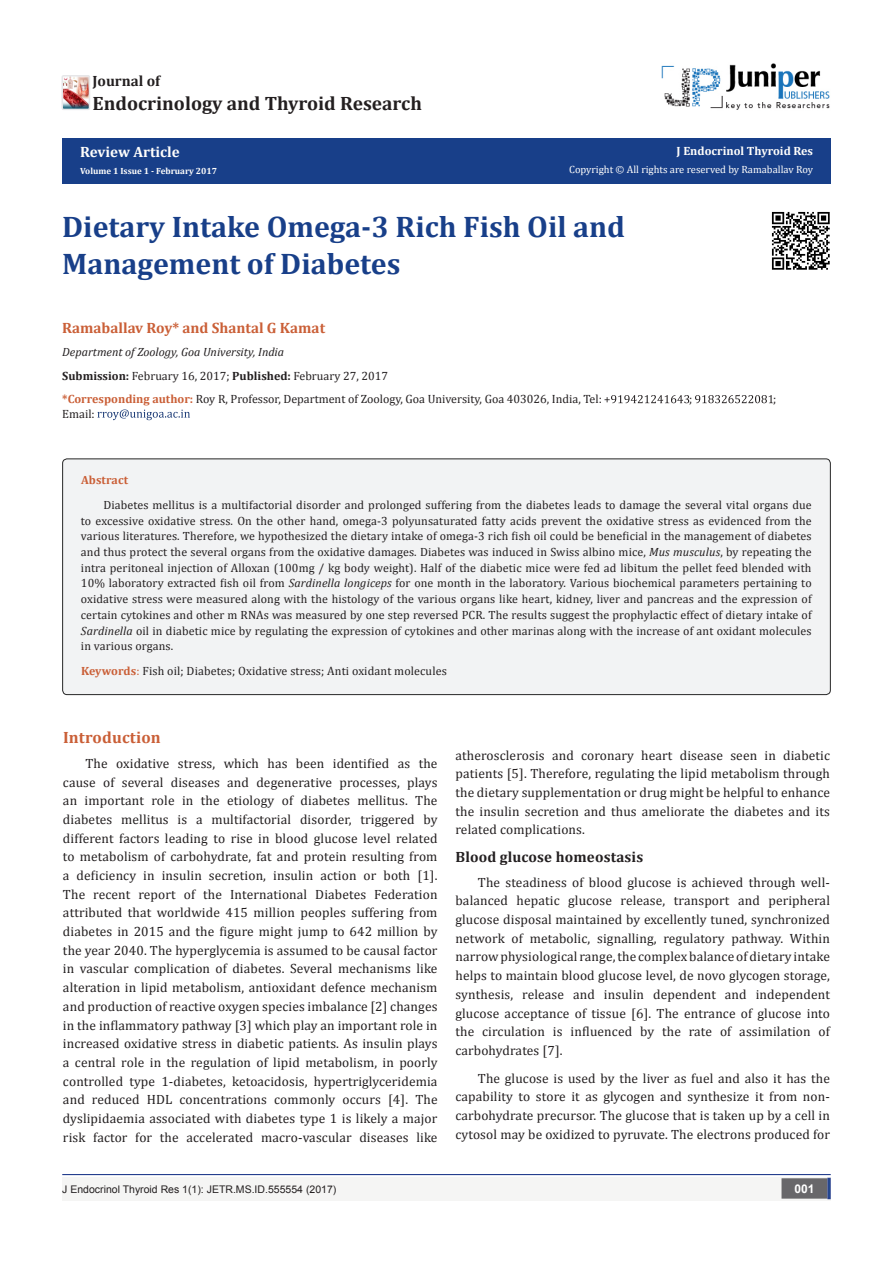
<style>
.page{position:relative;width:893px;height:1263px;background:#fff}
.page>*{position:absolute;margin:0;border:0;box-sizing:border-box;transform-origin:0 0}
.t1{font:700 29.85px/37.3px "Cambria";color:#183f89}
.t2{font:700 19.5px "Cambria";color:#231f20}
.t3{font:700 16.35px "Cambria";letter-spacing:.01em;color:#ca5f37}
.t4{font:700 15px "Cambria";letter-spacing:.01em;color:#231f20}
.t5{font:700 15px "Cambria";color:#ca5f37}
.t6{font:700 15px "Cambria";color:#fffefc}
.t7{font:13.5px/18.8px "Cambria";letter-spacing:.01em;color:#231f20;text-align:justify}
.t8{font:12px/15.8px "Cambria";color:#231f20}
.t9{font:700 12px "Cambria";color:#fffefc}
.t10{font:700 12px "Cambria";letter-spacing:.01em;color:#ca5f37}
.t11{font:700 12px "Arial";color:#fff}
.t12{font:10.5px "Arial";color:#231f20}
.t13{font:10.5px "Cambria";color:#fffefc}
.t14{font:700 9px "Cambria";color:#fffefc}
.s1{font-style:italic}
.s2{font-weight:700}
.s3{font-weight:700;color:#ca5f37}
.s4{color:#ca5f37}
</style>
<div class="page">
<div style="left:62px;top:138px;width:769px;height:45px;background:#183f89"></div>
<svg style="left:604px;top:395px;width:85px;height:8px"></svg>
<svg style="left:695px;top:395px;width:78px;height:8px"></svg>
<svg style="left:97px;top:409px;width:93px;height:11px"></svg>
<div style="left:63px;top:459px;width:767px;height:236px;background:#f2f3f4;border-radius:4px"></div>
<div style="left:62px;top:458px;width:769px;height:237px;border:1px solid #262626;border-radius:4px"></div>
<img style="left:662px;top:63px;width:168px;height:47px">
<div style="left:62px;top:1177px;width:393px;height:24px;background:#f5f5f4"></div>
<div style="left:455px;top:1177px;width:376px;height:24px;background:#f5f5f4"></div>
<div style="left:782px;top:1179px;width:45px;height:19px;background:#68676a"></div>
<div style="left:781px;top:1178px;width:46px;height:20px;border:2px solid #68676a"></div>
<svg style="left:827px;top:1178px;width:4px;height:21px"></svg>
<hr style="left:62px;top:1174px;width:769px;height:1px;background:#253f8e">
<img style="left:65px;top:78px;width:22px;height:29px">
<div style="left:62px;top:75px;width:28px;height:35px;border:2px solid #e6e7e9"></div>
<img style="left:771px;top:211px;width:59px;height:59px">
<p class="t4" style="left:92px;top:70px;width:69px">Journal of</p>
<h2 class="t2" style="left:92px;top:89px;width:331px">Endocrinology and Thyroid Research</h2>
<p class="t6" style="left:80px;top:141px;width:101px">Review Article</p>
<p class="t14" style="left:80px;top:164px;width:138px">Volume 1 Issue 1 - February 2017</p>
<p class="t9" style="left:677px;top:142px;width:138px">J Endocrinol Thyroid Res</p>
<p class="t13" style="left:569px;top:163px;width:245px">Copyright © All rights are reserved by Ramaballav Roy</p>
<h1 class="t1" style="left:62px;top:207px;width:564px">Dietary Intake Omega-3 Rich Fish Oil and<br>Management of Diabetes</h1>
<p class="t5" style="left:62px;top:317px;width:264px">Ramaballav Roy* and Shantal G Kamat</p>
<p class="t8" style="left:62px;top:341px;width:541px;line-height:23.4px"><span class="s1">Department of Zoology, Goa University, India<br></span><span class="s2">Submission:</span> February 16, 2017; <span class="s2">Published:</span> February 27, 2017<br><span class="s3">*Corresponding author:</span> Roy R, Professor, Department of Zoology, Goa University, Goa 403026, India, Tel:</p>
<p class="t8" style="left:62px;top:406px;width:34px">Email:</p>
<p class="t8" style="left:689px;top:391px;width:5px">;</p>
<p class="t8" style="left:773px;top:391px;width:5px">;</p>
<p class="t10" style="left:81px;top:472px;width:49px">Abstract</p>
<p class="t8" style="left:81px;top:497px;width:732px;text-align:justify;text-indent:22px">Diabetes mellitus is a multifactorial disorder and prolonged suffering from the diabetes leads to damage the several vital organs due to excessive oxidative stress. On the other hand, omega-3 polyunsaturated fatty acids prevent the oxidative stress as evidenced from the various literatures. Therefore, we hypothesized the dietary intake of omega-3 rich fish oil could be beneficial in the management of diabetes and thus protect the several organs from the oxidative damages. Diabetes was induced in Swiss albino mice, <span class="s1">Mus musculus</span>, by repeating the intra peritoneal injection of Alloxan (100mg / kg body weight). Half of the diabetic mice were fed ad libitum the pellet feed blended with 10% laboratory extracted fish oil from <span class="s1">Sardinella longiceps</span> for one month in the laboratory. Various biochemical parameters pertaining to oxidative stress were measured along with the histology of the various organs like heart, kidney, liver and pancreas and the expression of certain cytokines and other m RNAs was measured by one step reversed PCR. The results suggest the prophylactic effect of dietary intake of <span class="s1">Sardinella</span> oil in diabetic mice by regulating the expression of cytokines and other marinas along with the increase of ant oxidant molecules in various organs.</p>
<p class="t8" style="left:81px;top:663px;width:367px"><span class="s3">Keywords</span><span class="s4">:</span> Fish oil; Diabetes; Oxidative stress; Anti oxidant molecules</p>
<p class="t3" style="left:63px;top:726px;width:99px">Introduction</p>
<p class="t7" style="left:63px;top:754px;width:376px;text-indent:22px">The oxidative stress, which has been identified as the cause of several diseases and degenerative processes, plays an important role in the etiology of diabetes mellitus. The diabetes mellitus is a multifactorial disorder, triggered by different factors leading to rise in blood glucose level related to metabolism of carbohydrate, fat and protein resulting from a deficiency in insulin secretion, insulin action or both [1].<br>The recent report of the International Diabetes Federation attributed that worldwide 415 million peoples suffering from diabetes in 2015 and the figure might jump to 642 million by the year 2040. The hyperglycemia is assumed to be causal factor in vascular complication of diabetes. Several mechanisms like alteration in lipid metabolism, antioxidant defence mechanism and production of reactive oxygen species imbalance [2] changes in the inflammatory pathway [3] which play an important role in increased oxidative stress in diabetic patients. As insulin plays a central role in the regulation of lipid metabolism, in poorly controlled type 1-diabetes, ketoacidosis, hypertriglyceridemia and reduced HDL concentrations commonly occurs [4]. The dyslipidaemia associated with diabetes type 1 is likely a major risk factor for the accelerated macro-vascular diseases like</p>
<p class="t7" style="left:455px;top:746px;width:376px">atherosclerosis and coronary heart disease seen in diabetic patients [5]. Therefore, regulating the lipid metabolism through the dietary supplementation or drug might be helpful to enhance the insulin secretion and thus ameliorate the diabetes and its related complications.</p>
<p class="t4" style="left:455px;top:846px;width:189px">Blood glucose homeostasis</p>
<p class="t7" style="left:455px;top:873px;width:376px;text-indent:22px">The steadiness of blood glucose is achieved through well&shy;balanced hepatic glucose release, transport and peripheral glucose disposal maintained by excellently tuned, synchronized network of metabolic, signalling, regulatory pathway. Within narrow physiological range, the complex balance of dietary intake helps to maintain blood glucose level, de novo glycogen storage, synthesis, release and insulin dependent and independent glucose acceptance of tissue [6]. The entrance of glucose into the circulation is influenced by the rate of assimilation of carbohydrates [7].</p>
<p class="t7" style="left:455px;top:1068px;width:376px;text-indent:22px">The glucose is used by the liver as fuel and also it has the capability to store it as glycogen and synthesize it from non&shy;carbohydrate precursor. The glucose that is taken up by a cell in cytosol may be oxidized to pyruvate. The electrons produced for</p>
<p class="t12" style="left:62px;top:1182px;width:276px">J Endocrinol Thyroid Res 1(1): JETR.MS.ID.555554 (2017)</p>
<p class="t11" style="left:794px;top:1180px;width:22px">001</p>
</div>
